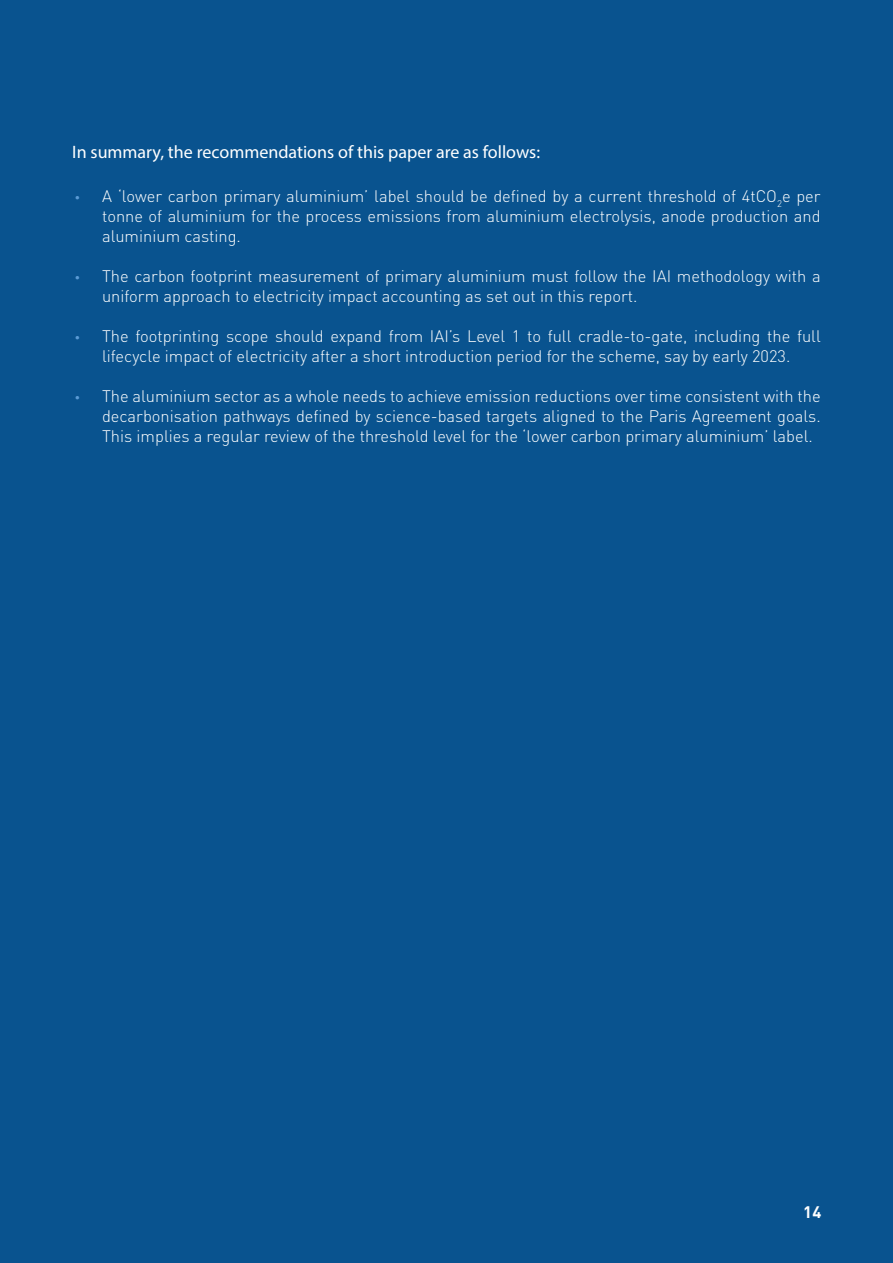
<style>
.page{position:relative;width:893px;height:1263px;background:#09538f}
.page>*{position:absolute;margin:0;border:0;box-sizing:border-box;transform-origin:0 0}
.t1{font:18px "Myriad Pro";color:#fff}
.t2{font:300 16.5px/19.8px "DINOT";color:#fff;text-align:justify}
.t3{font:700 16.5px "DINOT";color:#fff}
.s1{font-family:"Myriad Pro";font-weight:400;color:#5b9bd5}
</style>
<div class="page">
<p class="t1" style="left:72px;top:141px;width:469px">In summary, the recommendations of this paper are as follows:</p>
<p class="t2" style="left:102px;top:186px;width:720px;text-indent:-27px"><span class="s1">•</span> A ‘lower carbon primary aluminium’ label should be defined by a current threshold of 4tCO<sub>2</sub>e per tonne of aluminium for the process emissions from aluminium electrolysis, anode production and aluminium casting.</p>
<p class="t2" style="left:102px;top:266px;width:720px;text-indent:-27px"><span class="s1">•</span> The carbon footprint measurement of primary aluminium must follow the IAI methodology with a uniform approach to electricity impact accounting as set out in this report.</p>
<p class="t2" style="left:75px;top:327px;width:747px;text-align:center"><span class="s1">•</span> The footprinting scope should expand from IAI’s Level 1 to full cradle-to-gate, including the full lifecycle impact of electricity after a short introduction period for the scheme, say by early 2023.</p>
<p class="t2" style="left:102px;top:386px;width:720px;text-indent:-27px"><span class="s1">•</span> The aluminium sector as a whole needs to achieve emission reductions over time consistent with the decarbonisation pathways defined by science-based targets aligned to the Paris Agreement goals.<br>This implies a regular review of the threshold level for the ‘lower carbon primary aluminium’ label.</p>
<p class="t3" style="left:803px;top:1201px;width:20px">14</p>
</div>
